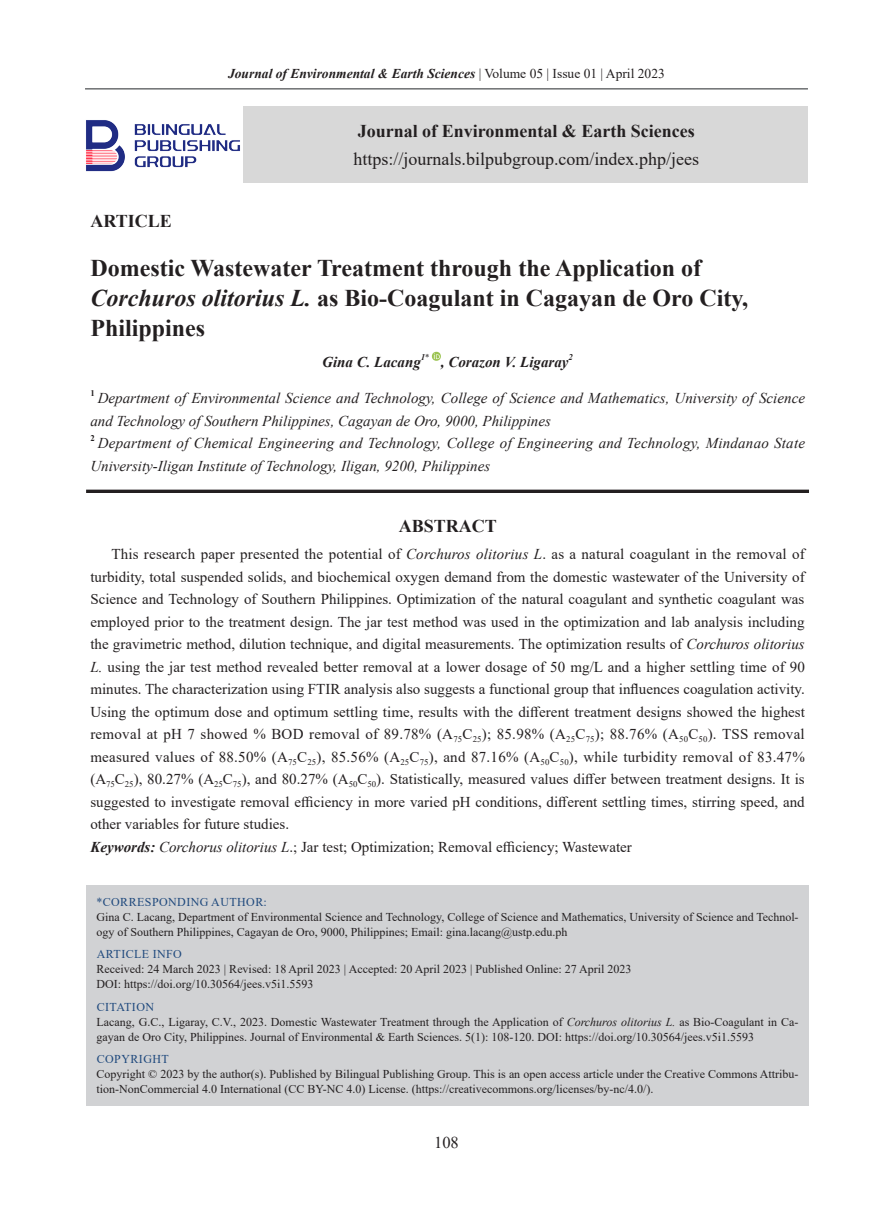
<style>
.page{position:relative;width:893px;height:1212px;background:#fff}
.page>*{position:absolute;margin:0;border:0;box-sizing:border-box;transform-origin:0 0}
.英文标题{font:700 24px/30px "Times New Roman";color:#231f20}
.t1{font:18px "Times New Roman";color:#231f20}
.ABSTRACT标{font:700 18px "Times New Roman";color:#231f20}
.分栏书眉{font:700 18px "Times New Roman";color:#231f20}
.t2{font:16.5px "Times New Roman";color:#231f20}
.Abstract{font:15px/22.5px "Times New Roman";color:#231f20;text-align:justify}
.英文地址{font:italic 15px/22.5px "Times New Roman";color:#231f20}
.KEY{font:15px "Times New Roman";color:#231f20}
.英文作者{font:italic 700 15px "Times New Roman";color:#231f20}
.t3{font:italic 700 13.5px "Times New Roman";color:#231f20}
.基本信息{font:12px/15px "Times New Roman";color:#231f20}
.t4{font:12px "Times New Roman";letter-spacing:.035em;color:#1f497d}
.英文作者-2{font:italic 700 8.7px "Times New Roman";color:#231f20}
.英文地址-2{font:700 8.7px "Times New Roman";color:#231f20}
.s1{font-weight:400;font-style:normal}
.s2{font-style:italic}
.s3{font-weight:700;font-style:italic}
</style>
<div class="page">
<hr style="left:85px;top:89px;width:723px;height:1px;background:#67696b">
<div style="left:244px;top:107px;width:564px;height:76px;background:#d8d8d8"></div>
<img style="left:86px;top:120px;width:154px;height:51px">
<div style="left:86px;top:885px;width:723px;height:221px;background:#d1d2d4"></div>
<hr style="left:86px;top:490px;width:723px;height:3px;background:#231f20">
<svg style="left:432px;top:352px;width:9px;height:9px"></svg>
<p class="t3" style="left:228px;top:64px;width:438px">Journal of Environmental &amp; Earth Sciences <span class="s1">| Volume 05 | Issue 01 | April 2023</span></p>
<p class="ABSTRACT标" style="left:358px;top:118px;width:339px">Journal of Environmental &amp; Earth Sciences</p>
<p class="t1" style="left:354px;top:146px;width:347px">https://journals.bilpubgroup.com/index.php/jees</p>
<p class="分栏书眉" style="left:90px;top:208px;width:83px">ARTICLE</p>
<p class="英文标题" style="left:90px;top:252px;width:659px">Domestic Wastewater Treatment through the Application of<br><span class="s2">Corchuros olitorius L.</span> as Bio-Coagulant in Cagayan de Oro City,<br>Philippines</p>
<p class="英文作者" style="left:322px;top:352px;width:100px">Gina C. Lacang</p>
<p class="英文作者-2" style="left:421px;top:351px;width:10px">1<span class="s1">*</span></p>
<p class="英文作者" style="left:441px;top:352px;width:129px">, Corazon V. Ligaray</p>
<p class="英文作者-2" style="left:569px;top:351px;width:6px">2</p>
<p class="英文地址-2" style="left:90px;top:387px;width:6px">1</p>
<p class="英文地址" style="left:90px;top:387px;width:716px;text-indent:7px">Department of Environmental Science and Technology, College of Science and Mathematics, University of Science and Technology of Southern Philippines, Cagayan de Oro, 9000, Philippines</p>
<p class="英文地址-2" style="left:90px;top:432px;width:6px">2</p>
<p class="英文地址" style="left:90px;top:432px;width:716px;text-indent:8px">Department of Chemical Engineering and Technology, College of Engineering and Technology, Mindanao State<br>University-Iligan Institute of Technology, Iligan, 9200, Philippines</p>
<p class="ABSTRACT标" style="left:399px;top:513px;width:100px">ABSTRACT</p>
<p class="Abstract" style="left:90px;top:542px;width:716px;text-indent:21px">This research paper presented the potential of <span class="s2">Corchuros olitorius L</span>. as a natural coagulant in the removal of turbidity, total suspended solids, and biochemical oxygen demand from the domestic wastewater of the University of Science and Technology of Southern Philippines. Optimization of the natural coagulant and synthetic coagulant was employed prior to the treatment design. The jar test method was used in the optimization and lab analysis including the gravimetric method, dilution technique, and digital measurements. The optimization results of <span class="s2">Corchuros olitorius L.</span> using the jar test method revealed better removal at a lower dosage of 50 mg/L and a higher settling time of 90 minutes. The characterization using FTIR analysis also suggests a functional group that influences coagulation activity.<br>Using the optimum dose and optimum settling time, results with the different treatment designs showed the highest removal at pH 7 showed % BOD removal of 89.78% (A<sub>75</sub>C<sub>25</sub>); 85.98% (A<sub>25</sub>C<sub>75</sub>); 88.76% (A<sub>50</sub>C<sub>50</sub>). TSS removal measured values of 88.50% (A<sub>75</sub>C<sub>25</sub>), 85.56% (A<sub>25</sub>C<sub>75</sub>), and 87.16% (A<sub>50</sub>C<sub>50</sub>), while turbidity removal of 83.47% (A<sub>75</sub>C<sub>25</sub>), 80.27% (A<sub>25</sub>C<sub>75</sub>), and 80.27% (A<sub>50</sub>C<sub>50</sub>). Statistically, measured values differ between treatment designs. It is suggested to investigate removal efficiency in more varied pH conditions, different settling times, stirring speed, and other variables for future studies.</p>
<p class="KEY" style="left:90px;top:836px;width:543px"><span class="s3">Keywords:</span> <span class="s2">Corchorus olitorius L</span>.; Jar test; Optimization; Removal efficiency; Wastewater</p>
<p class="t4" style="left:97px;top:893px;width:172px">*CORRESPONDING AUTHOR:</p>
<p class="基本信息" style="left:97px;top:909px;width:703px">Gina C. Lacang, Department of Environmental Science and Technology, College of Science and Mathematics, University of Science and Technol&shy;ogy of Southern Philippines, Cagayan de Oro, 9000, Philippines; Email: gina.lacang@ustp.edu.ph</p>
<p class="t4" style="left:97px;top:946px;width:87px">ARTICLE INFO</p>
<p class="基本信息" style="left:97px;top:961px;width:536px">Received: 24 March 2023 | Revised: 18 April 2023 | Accepted: 20 April 2023 | Published Online: 27 April 2023</p>
<p class="基本信息" style="left:97px;top:976px;width:218px">DOI: https://doi.org/10.30564/jees.v5i1.5593</p>
<p class="t4" style="left:97px;top:998px;width:59px">CITATION</p>
<p class="基本信息" style="left:97px;top:1014px;width:703px">Lacang, G.C., Ligaray, C.V., 2023. Domestic Wastewater Treatment through the Application of <span class="s2">Corchuros olitorius L.</span> as Bio-Coagulant in Ca&shy;gayan de Oro City, Philippines. Journal of Environmental &amp; Earth Sciences. 5(1): 108-120. DOI: https://doi.org/10.30564/jees.v5i1.5593</p>
<p class="t4" style="left:97px;top:1051px;width:74px">COPYRIGHT</p>
<p class="基本信息" style="left:97px;top:1066px;width:703px">Copyright © 2023 by the author(s). Published by Bilingual Publishing Group. This is an open access article under the Creative Commons Attribu&shy;tion-NonCommercial 4.0 International (CC BY-NC 4.0) License. (https://creativecommons.org/licenses/by-nc/4.0/).</p>
<p class="t2" style="left:434px;top:1131px;width:26px">108</p>
</div>
